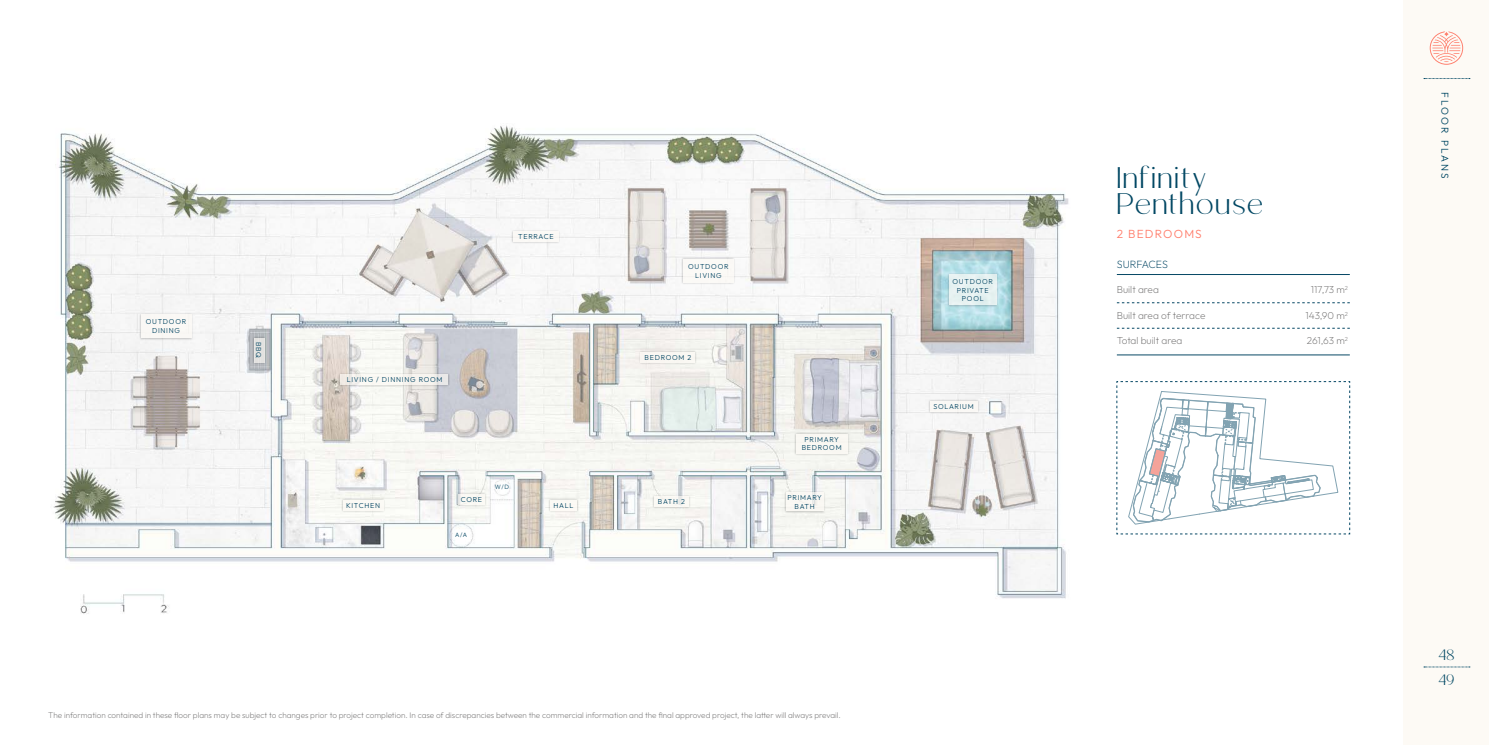
<style>
.page{position:relative;width:1489px;height:745px;background:#fff}
.page>*{position:absolute;margin:0;border:0;box-sizing:border-box;transform-origin:0 0}
.t1{font:200 29.75px/26.8px "BROLIMO";letter-spacing:.05em;color:#004763}
.t2{font:200 15px/25px "BROLIMO";color:#004763}
.t3{font:100 11.75px "Outfit";letter-spacing:.105em;color:#ff7d6b}
.t4{font:100 10.62px "Outfit";letter-spacing:-.015em;color:#074865}
.t5{font:100 10px "Outfit";color:#706f6f}
.t6{font:100 10px "Outfit";letter-spacing:.2em;color:#004763}
.t7{font:100 8.12px "Outfit";color:#706f6f}
.t8{font:100 7.12px/8.5px "Outfit";letter-spacing:.105em;color:#074865;text-align:center}
.t9{font:100 6.25px "Outfit";color:#074865}
</style>
<div class="page">
<img style="left:53px;top:125px;width:1016px;height:489px">
<hr style="left:1116px;top:274px;width:233px;height:1px;background:#074865">
<hr style="left:1116px;top:354px;width:233px;height:1px;background:#074865">
<svg style="left:1116px;top:302px;width:233px;height:1px"></svg>
<svg style="left:1116px;top:328px;width:233px;height:1px"></svg>
<svg style="left:1116px;top:381px;width:234px;height:153px"></svg>
<div style="left:1403px;top:0;width:85px;height:744px;background:#fdfaf5"></div>
<svg style="left:1429px;top:31px;width:33px;height:34px"></svg>
<svg style="left:1423px;top:666px;width:46px;height:1px"></svg>
<svg style="left:1423px;top:78px;width:46px;height:1px"></svg>
<div style="left:638px;top:350px;width:59px;height:14px;background:#000;opacity:.38"></div>
<div style="left:640px;top:352px;width:55px;height:10px;background:#fdfaf5"></div>
<div style="left:652px;top:494px;width:39px;height:14px;background:#000;opacity:.38"></div>
<div style="left:654px;top:496px;width:34px;height:10px;background:#fdfaf5"></div>
<div style="left:548px;top:497px;width:31px;height:15px;background:#000;opacity:.38"></div>
<div style="left:550px;top:499px;width:27px;height:11px;background:#fdfaf5"></div>
<div style="left:511px;top:229px;width:49px;height:15px;background:#000;opacity:.38"></div>
<div style="left:513px;top:231px;width:45px;height:10px;background:#fdfaf5"></div>
<div style="left:681px;top:257px;width:54px;height:27px;background:#000;opacity:.38"></div>
<div style="left:683px;top:259px;width:50px;height:23px;background:#fdfaf5"></div>
<div style="left:456px;top:491px;width:31px;height:15px;background:#000;opacity:.38"></div>
<div style="left:458px;top:493px;width:27px;height:11px;background:#fdfaf5"></div>
<div style="left:341px;top:497px;width:44px;height:15px;background:#000;opacity:.38"></div>
<div style="left:343px;top:499px;width:40px;height:11px;background:#fdfaf5"></div>
<div style="left:338px;top:372px;width:112px;height:14px;background:#000;opacity:.38"></div>
<div style="left:340px;top:374px;width:108px;height:10px;background:#fdfaf5"></div>
<div style="left:252px;top:336px;width:14px;height:28px;background:#000;opacity:.38"></div>
<div style="left:254px;top:338px;width:10px;height:24px;background:#e2e2e0"></div>
<div style="left:139px;top:312px;width:54px;height:28px;background:#000;opacity:.38"></div>
<div style="left:141px;top:314px;width:50px;height:24px;background:#fdfaf5"></div>
<div style="left:783px;top:490px;width:42px;height:23px;background:#000;opacity:.38"></div>
<div style="left:785px;top:492px;width:38px;height:19px;background:#fdfaf5"></div>
<div style="left:947px;top:272px;width:51px;height:35px;background:#000;opacity:.38"></div>
<div style="left:949px;top:274px;width:47px;height:31px;background:#e6f1f1"></div>
<div style="left:928px;top:398px;width:51px;height:15px;background:#000;opacity:.38"></div>
<div style="left:929px;top:400px;width:48px;height:11px;background:#fdfaf5"></div>
<div style="left:793px;top:432px;width:56px;height:23px;background:#000;opacity:.38"></div>
<div style="left:795px;top:434px;width:52px;height:19px;background:#fdfaf5"></div>
<p class="t8" style="left:146px;top:317px;width:42px">OUTDOOR<br>DINING</p>
<p class="t8" style="left:263px;top:342px;width:18px;rotate:90deg">BBQ</p>
<p class="t8" style="left:518px;top:232px;width:37px">TERRACE</p>
<p class="t8" style="left:346px;top:375px;width:97px">LIVING / DINNING ROOM</p>
<p class="t8" style="left:346px;top:500px;width:35px">KITCHEN</p>
<p class="t8" style="left:461px;top:494px;width:23px">CORE</p>
<p class="t9" style="left:455px;top:531px;width:13px">A/A</p>
<p class="t9" style="left:495px;top:483px;width:16px">W/D</p>
<p class="t8" style="left:553px;top:500px;width:21px">HALL</p>
<p class="t8" style="left:688px;top:262px;width:42px">OUTDOOR<br>LIVING</p>
<p class="t8" style="left:644px;top:353px;width:48px">BEDROOM 2</p>
<p class="t8" style="left:657px;top:497px;width:29px">BATH 2</p>
<p class="t8" style="left:801px;top:435px;width:41px">PRIMARY<br>BEDROOM</p>
<p class="t8" style="left:787px;top:493px;width:36px">PRIMARY<br>BATH</p>
<p class="t7" style="left:48px;top:710px;width:794px">The information contained in these floor plans may be subject to changes prior to project completion. In case of discrepancies between the commercial information and the final approved project, the latter will always prevail.</p>
<p class="t8" style="left:952px;top:277px;width:42px">OUTDOOR<br>PRIVATE<br>POOL</p>
<p class="t8" style="left:933px;top:401px;width:42px">SOLARIUM</p>
<h1 class="t1" style="left:1116px;top:165px;width:148px">Infinity<br>Penthouse</h1>
<h3 class="t3" style="left:1116px;top:227px;width:86px">2 BEDROOMS</h3>
<h3 class="t4" style="left:1116px;top:258px;width:53px">SURFACES</h3>
<p class="t5" style="left:1116px;top:284px;width:44px">Built area</p>
<p class="t5" style="left:1310px;top:284px;width:39px">117,73 m<sup>2</sup></p>
<p class="t5" style="left:1116px;top:309px;width:90px">Built area of terrace</p>
<p class="t5" style="left:1305px;top:309px;width:44px">143,90 m<sup>2</sup></p>
<p class="t5" style="left:1116px;top:335px;width:67px">Total built area</p>
<p class="t5" style="left:1306px;top:335px;width:43px">261,63 m<sup>2</sup></p>
<p class="t6" style="left:1450px;top:92px;width:88px;rotate:90deg">FLOOR PLANS</p>
<h2 class="t2" style="left:1438px;top:642px;width:18px">48<br>49</h2>
</div>
